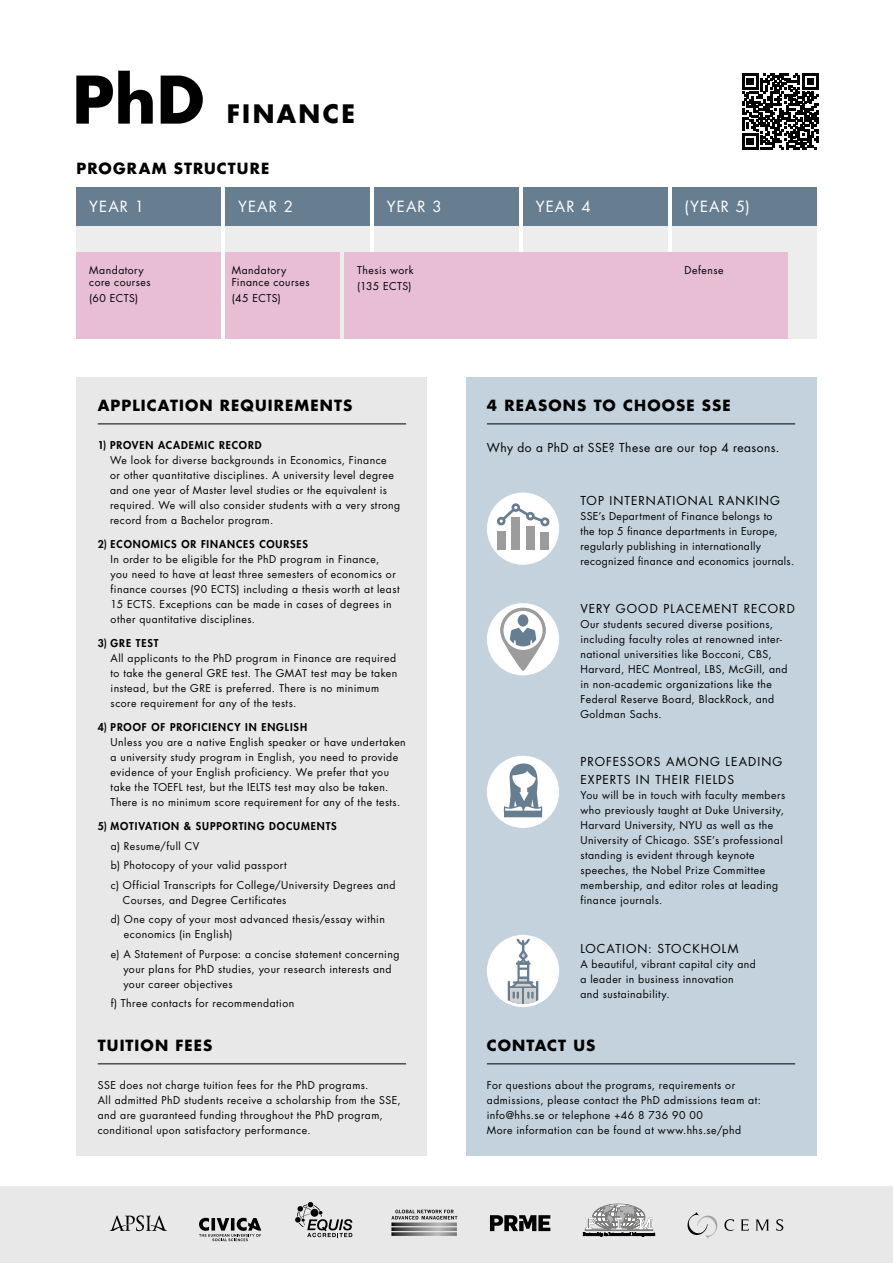
<style>
.page{position:relative;width:893px;height:1263px;background:#fff}
.page>*{position:absolute;margin:0;border:0;box-sizing:border-box;transform-origin:0 0}
.t1{font:700 63.75px "Futura Std";color:#000}
.t2{font:700 24.75px "Futura Std";letter-spacing:.095em;color:#000}
.t3{font:700 15px "Futura Std";letter-spacing:.075em;color:#000}
.t4{font:15px "Futura Std";letter-spacing:.075em;color:#fff}
.t5{font:12px/18px "Futura Std";letter-spacing:.085em;color:#000}
.t6{font:12px "Futura Std";letter-spacing:.04em;color:#000}
.t7{font:10.5px/15px "Futura Std";letter-spacing:.045em;color:#000}
.t8{font:800 10.5px "Futura Std";letter-spacing:.085em;color:#000}
</style>
<div class="page">
<div style="left:0;top:1186px;width:893px;height:77px;background:#e8e8e8"></div>
<svg style="left:110px;top:1215px;width:57px;height:16px"></svg>
<svg style="left:687px;top:1212px;width:96px;height:26px"></svg>
<svg style="left:490px;top:1215px;width:60px;height:16px"></svg>
<svg style="left:583px;top:1204px;width:72px;height:32px"></svg>
<svg style="left:199px;top:1218px;width:62px;height:23px"></svg>
<svg style="left:391px;top:1210px;width:66px;height:26px"></svg>
<div style="left:77px;top:187px;width:144px;height:152px;background:#e8e8e8"></div>
<div style="left:225px;top:187px;width:145px;height:152px;background:#e8e8e8"></div>
<div style="left:374px;top:187px;width:145px;height:152px;background:#e8e8e8"></div>
<div style="left:523px;top:187px;width:145px;height:152px;background:#e8e8e8"></div>
<div style="left:672px;top:187px;width:144px;height:152px;background:#e8e8e8"></div>
<div style="left:77px;top:187px;width:144px;height:38px;background:#677e91"></div>
<div style="left:225px;top:187px;width:145px;height:38px;background:#677e91"></div>
<div style="left:374px;top:187px;width:145px;height:38px;background:#677e91"></div>
<div style="left:523px;top:187px;width:145px;height:38px;background:#677e91"></div>
<div style="left:672px;top:187px;width:144px;height:38px;background:#677e91"></div>
<div style="left:77px;top:252px;width:144px;height:87px;background:#e7bed4"></div>
<div style="left:225px;top:252px;width:115px;height:87px;background:#e7bed4"></div>
<div style="left:344px;top:252px;width:444px;height:87px;background:#e7bed4"></div>
<div style="left:77px;top:377px;width:350px;height:778px;background:#e8e8e8"></div>
<hr style="left:98px;top:424px;width:308px;height:1px;background:#000">
<hr style="left:98px;top:1063px;width:308px;height:1px;background:#000">
<div style="left:466px;top:377px;width:350px;height:778px;background:#c3d2dd"></div>
<hr style="left:487px;top:424px;width:308px;height:1px;background:#000">
<div style="left:487px;top:492px;width:72px;height:73px;background:#fff;border-radius:50%"></div>
<div style="left:497px;top:531px;width:8px;height:19px;background:#9c9c9d"></div>
<div style="left:511px;top:518px;width:9px;height:32px;background:#9c9c9d"></div>
<div style="left:526px;top:526px;width:9px;height:24px;background:#9c9c9d"></div>
<div style="left:541px;top:532px;width:8px;height:18px;background:#9c9c9d"></div>
<div style="left:511px;top:503px;width:9px;height:9px;border:3px solid #677e91;border-radius:50%"></div>
<svg style="left:497px;top:504px;width:44px;height:21px"></svg>
<div style="left:540px;top:517px;width:9px;height:9px;border:3px solid #677e91;border-radius:50%"></div>
<div style="left:487px;top:603px;width:72px;height:72px;background:#fff;border-radius:50%"></div>
<svg style="left:502px;top:609px;width:42px;height:60px"></svg>
<div style="left:500px;top:608px;width:46px;height:63px;border:3px solid #9c9c9d;border-radius:21px"></div>
<svg style="left:502px;top:609px;width:42px;height:42px"></svg>
<div style="left:500px;top:608px;width:46px;height:45px;border:3px solid #9c9c9d;border-radius:50%"></div>
<div style="left:518px;top:614px;width:10px;height:12px;background:#677e91;border-radius:50%"></div>
<svg style="left:510px;top:628px;width:26px;height:18px"></svg>
<div style="left:487px;top:756px;width:72px;height:72px;background:#fff;border-radius:50%"></div>
<svg style="left:504px;top:763px;width:38px;height:54px"></svg>
<div style="left:487px;top:935px;width:72px;height:72px;background:#fff;border-radius:50%"></div>
<svg style="left:508px;top:938px;width:30px;height:66px"></svg>
<hr style="left:487px;top:1063px;width:308px;height:1px;background:#000">
<svg style="left:742px;top:73px;width:77px;height:77px"></svg>
<svg style="left:295px;top:1202px;width:57px;height:35px"></svg>
<h1 class="t1" style="left:72px;top:57px;width:134px">PhD</h1>
<h2 class="t2" style="left:227px;top:98px;width:130px">FINANCE</h2>
<h3 class="t3" style="left:77px;top:158px;width:194px">PROGRAM STRUCTURE</h3>
<h3 class="t4" style="left:89px;top:197px;width:56px">YEAR 1</h3>
<h3 class="t4" style="left:238px;top:197px;width:56px">YEAR 2</h3>
<h3 class="t4" style="left:387px;top:197px;width:56px">YEAR 3</h3>
<h3 class="t4" style="left:536px;top:197px;width:56px">YEAR 4</h3>
<h3 class="t4" style="left:685px;top:197px;width:67px">(YEAR 5)</h3>
<p class="t7" style="left:89px;top:264px;width:63px;line-height:12px">Mandatory core courses</p>
<p class="t7" style="left:89px;top:291px;width:50px">(60 ECTS)</p>
<p class="t7" style="left:232px;top:264px;width:79px;line-height:12px">Mandatory<br>Finance courses</p>
<p class="t7" style="left:232px;top:291px;width:51px">(45 ECTS)</p>
<p class="t7" style="left:357px;top:262px;width:58px;line-height:16.5px">Thesis work (135 ECTS)</p>
<p class="t7" style="left:685px;top:262px;width:40px">Defense</p>
<h3 class="t3" style="left:98px;top:395px;width:256px">APPLICATION REQUIREMENTS</h3>
<p class="t8" style="left:98px;top:439px;width:165px">1) PROVEN ACADEMIC RECORD</p>
<p class="t7" style="left:110px;top:453px;width:292px">We look for diverse backgrounds in Economics, Finance<br>or other quantitative disciplines. A university level degree and one year of Master level studies or the equivalent is required. We will also consider students with a very strong record from a Bachelor program.</p>
<p class="t8" style="left:98px;top:538px;width:212px">2) ECONOMICS OR FINANCES COURSES</p>
<p class="t7" style="left:111px;top:552px;width:290px">In order to be eligible for the PhD program in Finance,<br>you need to have at least three semesters of economics or finance courses (90 ECTS) including a thesis worth at least 15 ECTS. Exceptions can be made in cases of degrees in other quantitative disciplines.</p>
<p class="t8" style="left:98px;top:637px;width:62px">3) GRE TEST</p>
<p class="t7" style="left:111px;top:651px;width:288px">All applicants to the PhD program in Finance are required to take the general GRE test. The GMAT test may be taken instead, but the GRE is preferred. There is no minimum score requirement for any of the tests.</p>
<p class="t8" style="left:98px;top:721px;width:211px">4) PROOF OF PROFICIENCY IN ENGLISH</p>
<p class="t7" style="left:111px;top:735px;width:297px">Unless you are a native English speaker or have undertaken a university study program in English, you need to provide evidence of your English proficiency. We prefer that you take the TOEFL test, but the IELTS test may also be taken.<br>There is no minimum score requirement for any of the tests.</p>
<p class="t8" style="left:98px;top:820px;width:241px">5) MOTIVATION &amp; SUPPORTING DOCUMENTS</p>
<p class="t7" style="left:111px;top:836px;width:286px;line-height:19.5px">a) Resume/full CV<br>b) Photocopy of your valid passport<br>c) Official Transcripts for College/University Degrees and</p>
<p class="t7" style="left:111px;top:890px;width:276px;line-height:19.5px;text-indent:12px">Courses, and Degree Certificates<br>d) One copy of your most advanced thesis/essay within</p>
<p class="t7" style="left:111px;top:925px;width:290px;line-height:19.5px;text-indent:13px">economics (in English)<br>e) A Statement of Purpose: a concise statement concerning</p>
<p class="t7" style="left:123px;top:962px;width:270px">your plans for PhD studies, your research interests and your career objectives</p>
<p class="t7" style="left:111px;top:996px;width:185px">f) Three contacts for recommendation</p>
<h3 class="t3" style="left:98px;top:1035px;width:116px">TUITION FEES</h3>
<p class="t7" style="left:98px;top:1078px;width:304px">SSE does not charge tuition fees for the PhD programs.<br>All admitted PhD students receive a scholarship from the SSE, and are guaranteed funding throughout the PhD program, conditional upon satisfactory performance.</p>
<h3 class="t3" style="left:487px;top:395px;width:245px">4 REASONS TO CHOOSE SSE</h3>
<p class="t6" style="left:487px;top:440px;width:294px">Why do a PhD at SSE? These are our top 4 reasons.</p>
<p class="t5" style="left:580px;top:491px;width:201px">TOP INTERNATIONAL RANKING</p>
<p class="t7" style="left:580px;top:509px;width:215px">SSE’s Department of Finance belongs to<br>the top 5 finance departments in Europe, regularly publishing in internationally recognized finance and economics journals.</p>
<p class="t5" style="left:580px;top:600px;width:216px">VERY GOOD PLACEMENT RECORD</p>
<p class="t7" style="left:580px;top:617px;width:209px">Our students secured diverse positions, including faculty roles at renowned inter&shy;national universities like Bocconi, CBS, Harvard, HEC Montreal, LBS, McGill, and in non-academic organizations like the Federal Reserve Board, BlackRock, and Goldman Sachs.</p>
<p class="t5" style="left:580px;top:753px;width:203px">PROFESSORS AMONG LEADING<br>EXPERTS IN THEIR FIELDS</p>
<p class="t7" style="left:580px;top:788px;width:206px">You will be in touch with faculty members who previously taught at Duke University, Harvard University, NYU as well as the University of Chicago. SSE’s professional standing is evident through keynote speeches, the Nobel Prize Committee membership, and editor roles at leading finance journals.</p>
<p class="t5" style="left:580px;top:939px;width:160px">LOCATION: STOCKHOLM</p>
<p class="t7" style="left:580px;top:956px;width:177px">A beautiful, vibrant capital city and a leader in business innovation<br>and sustainability.</p>
<h3 class="t3" style="left:487px;top:1035px;width:110px">CONTACT US</h3>
<p class="t7" style="left:487px;top:1078px;width:276px">For questions about the programs, requirements or admissions, please contact the PhD admissions team at: info@hhs.se or telephone +46 8 736 90 00<br>More information can be found at www.hhs.se/phd</p>
</div>
